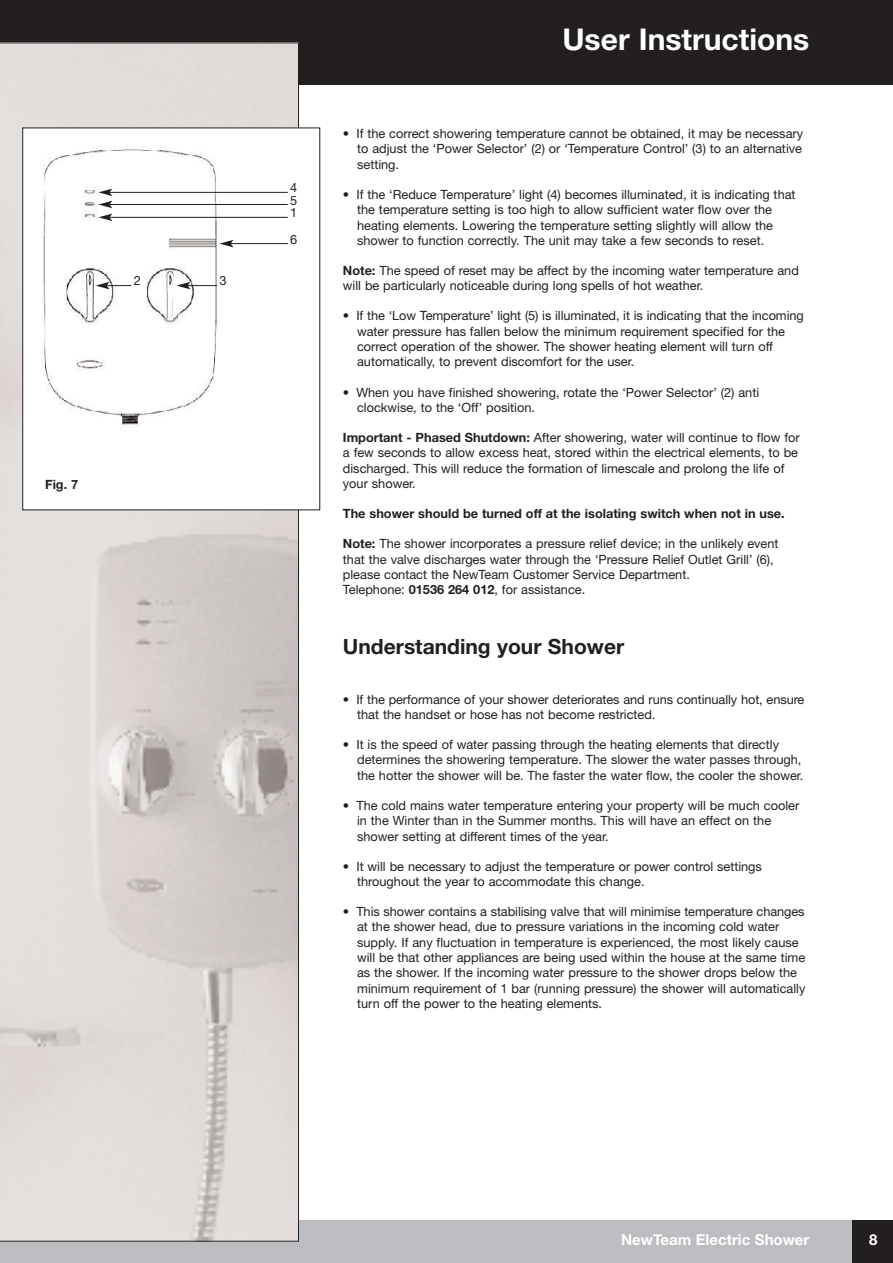
<style>
.page{position:relative;width:893px;height:1263px;background:#fff}
.page>*{position:absolute;margin:0;border:0;box-sizing:border-box;transform-origin:0 0}
.t1{font:700 30px "Helvetica Neue";color:#fff}
.t2{font:700 21px "Helvetica Neue";color:#231f20}
.t3{font:700 15px "Helvetica Neue";color:#fff}
.t4{font:12.75px/15.3px "Helvetica Neue";color:#231f20}
.t5{font:700 12.75px "Helvetica Neue";color:#231f20}
.s1{font-weight:700}
</style>
<div class="page">
<div style="left:0;top:1220px;width:851px;height:43px;background:#bcbdc0"></div>
<div style="left:851px;top:1220px;width:41px;height:43px;background:#231f20"></div>
<div style="left:0;top:0;width:892px;height:85px;background:#231f20"></div>
<svg style="left:0;top:43px;width:299px;height:1199px"></svg>
<div style="left:23px;top:128px;width:297px;height:382px;background:#fff"></div>
<img style="left:42px;top:147px;width:182px;height:279px">
<hr style="left:231px;top:243px;width:57px;height:1px;background:#231f20">
<svg style="left:219px;top:240px;width:14px;height:7px"></svg>
<hr style="left:110px;top:192px;width:178px;height:1px;background:#231f20">
<hr style="left:110px;top:204px;width:178px;height:1px;background:#231f20">
<svg style="left:98px;top:189px;width:14px;height:19px"></svg>
<hr style="left:110px;top:217px;width:178px;height:1px;background:#231f20">
<svg style="left:98px;top:214px;width:14px;height:7px"></svg>
<svg style="left:96px;top:282px;width:35px;height:7px"></svg>
<svg style="left:176px;top:282px;width:41px;height:7px"></svg>
<p class="t4" style="left:134px;top:274px;width:9px">2</p>
<p class="t4" style="left:219px;top:274px;width:9px">3</p>
<p class="t5" style="left:45px;top:480px;width:35px">Fig. 7</p>
<p class="t4" style="left:290px;top:183px;width:9px;line-height:12.5px;text-align:justify">4<br>5<br>1</p>
<p class="t4" style="left:290px;top:233px;width:9px">6</p>
<h1 class="t1" style="left:562px;top:29px;width:248px">User Instructions</h1>
<p class="t4" style="left:357px;top:127px;width:447px;text-align:justify;text-indent:-14px">• If the correct showering temperature cannot be obtained, it may be necessary to adjust the ‘Power Selector’ (2) or ‘Temperature Control’ (3) to an alternative setting.</p>
<p class="t4" style="left:357px;top:188px;width:440px;text-indent:-14px">• If the ‘Reduce Temperature’ light (4) becomes illuminated, it is indicating that the temperature setting is too high to allow sufficient water flow over the heating elements. Lowering the temperature setting slightly will allow the shower to function correctly. The unit may take a few seconds to reset.</p>
<p class="t4" style="left:343px;top:264px;width:457px"><span class="s1">Note:</span> The speed of reset may be affect by the incoming water temperature and will be particularly noticeable during long spells of hot weather.</p>
<p class="t4" style="left:357px;top:310px;width:448px;text-indent:-14px">• If the ‘Low Temperature’ light (5) is illuminated, it is indicating that the incoming water pressure has fallen below the minimum requirement specified for the correct operation of the shower. The shower heating element will turn off automatically, to prevent discomfort for the user.</p>
<p class="t4" style="left:357px;top:386px;width:403px;text-indent:-14px">• When you have finished showering, rotate the ‘Power Selector’ (2) anti clockwise, to the ‘Off’ position.</p>
<p class="t4" style="left:343px;top:431px;width:458px"><span class="s1">Important - Phased Shutdown:</span> After showering, water will continue to flow for a few seconds to allow excess heat, stored within the electrical elements, to be discharged. This will reduce the formation of limescale and prolong the life of your shower.</p>
<p class="t5" style="left:343px;top:509px;width:443px">The shower should be turned off at the isolating switch when not in use.</p>
<p class="t4" style="left:343px;top:537px;width:437px"><span class="s1">Note:</span> The shower incorporates a pressure relief device; in the unlikely event that the valve discharges water through the ‘Pressure Relief Outlet Grill’ (6), please contact the NewTeam Customer Service Department.<br>Telephone: <span class="s1">01536 264 012</span>, for assistance.</p>
<h2 class="t2" style="left:343px;top:639px;width:283px">Understanding your Shower</h2>
<p class="t4" style="left:357px;top:693px;width:449px;text-indent:-14px">• If the performance of your shower deteriorates and runs continually hot, ensure that the handset or hose has not become restricted.</p>
<p class="t4" style="left:357px;top:738px;width:448px;text-indent:-14px">• It is the speed of water passing through the heating elements that directly determines the showering temperature. The slower the water passes through, the hotter the shower will be. The faster the water flow, the cooler the shower.</p>
<p class="t4" style="left:357px;top:799px;width:443px;text-indent:-14px">• The cold mains water temperature entering your property will be much cooler in the Winter than in the Summer months. This will have an effect on the shower setting at different times of the year.</p>
<p class="t4" style="left:357px;top:860px;width:406px;text-indent:-14px">• It will be necessary to adjust the temperature or power control settings throughout the year to accommodate this change.</p>
<p class="t4" style="left:357px;top:905px;width:450px;text-indent:-14px">• This shower contains a stabilising valve that will minimise temperature changes at the shower head, due to pressure variations in the incoming cold water supply. If any fluctuation in temperature is experienced, the most likely cause will be that other appliances are being used within the house at the same time as the shower. If the incoming water pressure to the shower drops below the minimum requirement of 1 bar (running pressure) the shower will automatically turn off the power to the heating elements.</p>
<p class="t3" style="left:621px;top:1235px;width:190px">NewTeam Electric Shower</p>
<p class="t3" style="left:869px;top:1235px;width:10px">8</p>
</div>
